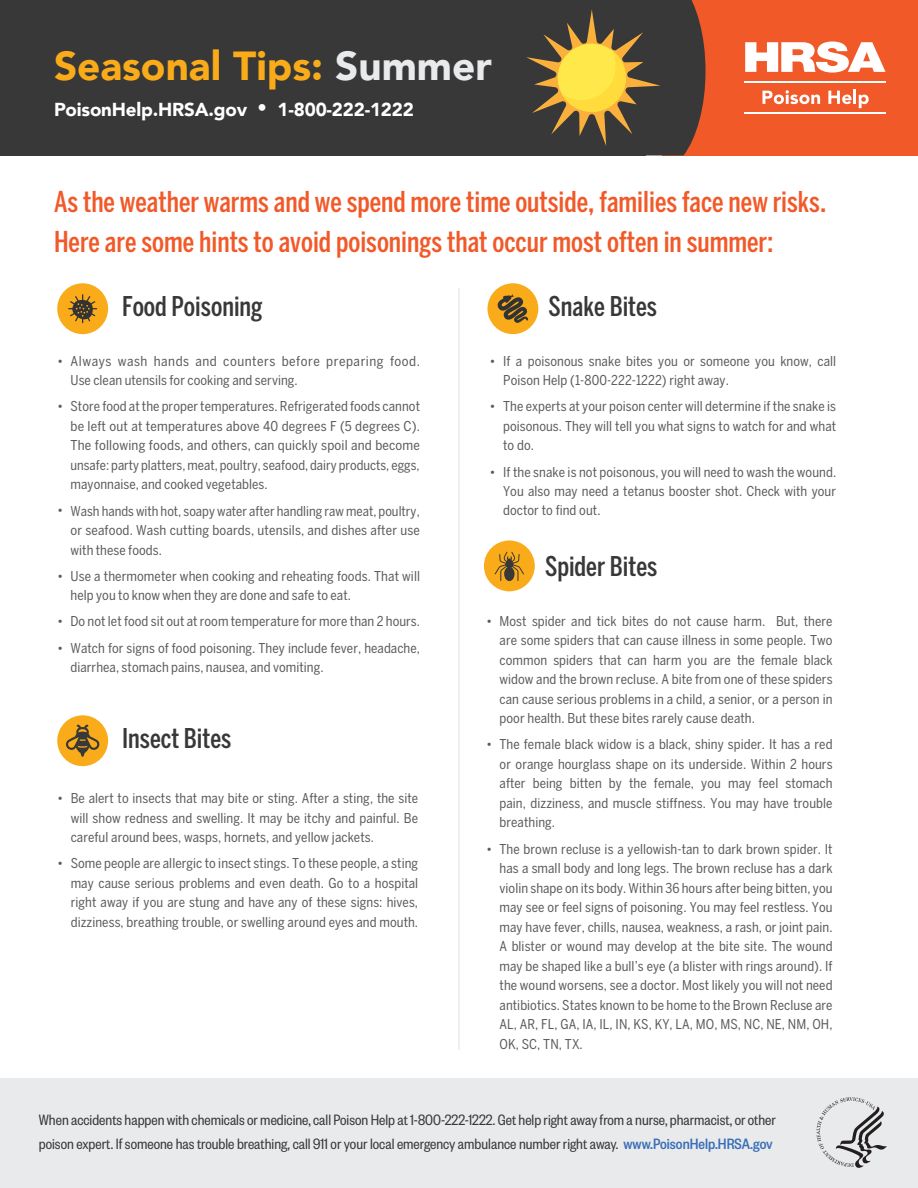
<style>
.page{position:relative;width:918px;height:1188px;background:#fff}
.page>*{position:absolute;margin:0;border:0;box-sizing:border-box;transform-origin:0 0}
.t1{font:900 40.5px "Avenir";color:#faab1a}
.t2{font:500 extra-condensed 28.5px "Benton Sans";color:#f15929}
.t3{font:500 extra-condensed 27px "Benton Sans";color:#373837}
.t4{font:900 18.75px "Avenir";letter-spacing:-.01em;color:#fff}
.t5{font:16.5px/24px "Founders Grotesk Cond";color:#373837}
.t6{font:condensed 13.5px/19.5px "Benton Sans";letter-spacing:.005em;color:#5a5b5c;text-align:justify}
.t7{font:condensed 13.5px/19.5px "Benton Sans";letter-spacing:.04em;color:#5a5b5c}
.s1{color:#e9eaeb}
.s2{font-weight:500;color:#396eb7}
</style>
<div class="page">
<div style="left:488px;top:283px;width:50px;height:51px;background:#faab1a;border-radius:50%"></div>
<svg style="left:498px;top:294px;width:30px;height:29px"></svg>
<div style="left:484px;top:540px;width:51px;height:51px;background:#faab1a;border-radius:50%"></div>
<svg style="left:495px;top:552px;width:29px;height:29px"></svg>
<div style="left:662px;top:0;width:256px;height:156px;background:#f15929"></div>
<div style="left:0;top:0;width:646px;height:156px;background:#373837"></div>
<svg style="left:646px;top:0;width:60px;height:156px;background:#4f3c35"></svg>
<hr style="left:745px;top:81px;width:141px;height:2px;background:#fff">
<hr style="left:745px;top:112px;width:141px;height:2px;background:#fff">
<svg style="left:762px;top:90px;width:58px;height:14px"></svg>
<svg style="left:828px;top:91px;width:24px;height:13px"></svg>
<hr style="left:853px;top:90px;width:3px;height:14px;background:#fff">
<svg style="left:859px;top:95px;width:10px;height:13px"></svg>
<svg style="left:745px;top:42px;width:141px;height:31px"></svg>
<hr style="left:458px;top:288px;width:2px;height:762px;background:#e9eaeb">
<div style="left:0;top:1079px;width:918px;height:109px;background:#e9eaeb"></div>
<svg style="left:816px;top:1097px;width:71px;height:71px"></svg>
<div style="left:57px;top:715px;width:51px;height:51px;background:#faab1a;border-radius:50%"></div>
<svg style="left:66px;top:725px;width:33px;height:32px"></svg>
<div style="left:57px;top:283px;width:51px;height:51px;background:#faab1a;border-radius:50%"></div>
<svg style="left:68px;top:294px;width:29px;height:29px"></svg>
<svg style="left:526px;top:9px;width:134px;height:137px"></svg>
<h1 class="t1" style="left:54px;top:31px;width:439px">Seasonal Tips: <span class="s1">Summer</span></h1>
<p class="t4" style="left:54px;top:93px;width:215px">PoisonHelp.HRSA.gov •</p>
<p class="t4" style="left:278px;top:93px;width:138px">1-800-222-1222</p>
<p class="t2" style="left:54px;top:185px;width:774px">As the weather warms and we spend more time outside, families face new risks.</p>
<p class="t2" style="left:54px;top:225px;width:721px">Here are some hints to avoid poisonings that occur most often in summer:</p>
<h2 class="t3" style="left:122px;top:291px;width:142px">Food Poisoning</h2>
<p class="t7" style="left:70px;top:351px;width:351px;text-indent:-14px">• Always wash hands and counters before preparing food.<br>Use clean utensils for cooking and serving.</p>
<p class="t6" style="left:70px;top:396px;width:351px;text-indent:-14px">• Store food at the proper temperatures. Refrigerated foods cannot be left out at temperatures above 40 degrees F (5 degrees C).<br>The following foods, and others, can quickly spoil and become unsafe: party platters, meat, poultry, seafood, dairy products, eggs, mayonnaise, and cooked vegetables.</p>
<p class="t6" style="left:70px;top:501px;width:351px;text-indent:-14px">• Wash hands with hot, soapy water after handling raw meat, poultry, or seafood. Wash cutting boards, utensils, and dishes after use with these foods.</p>
<p class="t6" style="left:70px;top:566px;width:351px;text-indent:-14px">• Use a thermometer when cooking and reheating foods. That will help you to know when they are done and safe to eat.</p>
<p class="t6" style="left:57px;top:612px;width:365px">• Do not let food sit out at room temperature for more than 2 hours.</p>
<p class="t6" style="left:70px;top:638px;width:351px;text-indent:-14px">• Watch for signs of food poisoning. They include fever, headache, diarrhea, stomach pains, nausea, and vomiting.</p>
<h2 class="t3" style="left:122px;top:722px;width:111px">Insect Bites</h2>
<p class="t6" style="left:71px;top:788px;width:349px;text-indent:-14px">• Be alert to insects that may bite or sting. After a sting, the site will show redness and swelling. It may be itchy and painful. Be careful around bees, wasps, hornets, and yellow jackets.</p>
<p class="t6" style="left:71px;top:854px;width:349px;text-indent:-14px">• Some people are allergic to insect stings. To these people, a sting may cause serious problems and even death. Go to a hospital right away if you are stung and have any of these signs: hives, dizziness, breathing trouble, or swelling around eyes and mouth.</p>
<h2 class="t3" style="left:549px;top:291px;width:110px">Snake Bites</h2>
<p class="t6" style="left:503px;top:351px;width:335px;text-indent:-14px">• If a poisonous snake bites you or someone you know, call<br>Poison Help (1-800-222-1222) right away.</p>
<p class="t6" style="left:503px;top:397px;width:335px;text-indent:-14px">• The experts at your poison center will determine if the snake is poisonous. They will tell you what signs to watch for and what to do.</p>
<p class="t6" style="left:503px;top:462px;width:335px;text-indent:-14px">• If the snake is not poisonous, you will need to wash the wound.<br>You also may need a tetanus booster shot. Check with your doctor to find out.</p>
<h2 class="t3" style="left:545px;top:551px;width:114px">Spider Bites</h2>
<p class="t6" style="left:500px;top:611px;width:335px;text-indent:-14px">• Most spider and tick bites do not cause harm. But, there are some spiders that can cause illness in some people. Two common spiders that can harm you are the female black widow and the brown recluse. A bite from one of these spiders can cause serious problems in a child, a senior, or a person in poor health. But these bites rarely cause death.</p>
<p class="t6" style="left:500px;top:735px;width:335px;text-indent:-14px">• The female black widow is a black, shiny spider. It has a red or orange hourglass shape on its underside. Within 2 hours after being bitten by the female, you may feel stomach pain, dizziness, and muscle stiffness. You may have trouble breathing.</p>
<p class="t6" style="left:500px;top:839px;width:335px;text-indent:-14px">• The brown recluse is a yellowish-tan to dark brown spider. It has a small body and long legs. The brown recluse has a dark violin shape on its body. Within 36 hours after being bitten, you may see or feel signs of poisoning. You may feel restless. You may have fever, chills, nausea, weakness, a rash, or joint pain.<br>A blister or wound may develop at the bite site. The wound may be shaped like a bull’s eye (a blister with rings around). If the wound worsens, see a doctor. Most likely you will not need antibiotics. States known to be home to the Brown Recluse are AL, AR, FL, GA, IA, IL, IN, KS, KY, LA, MO, MS, NC, NE, NM, OH, OK, SC, TN, TX.</p>
<p class="t5" style="left:39px;top:1107px;width:739px">When accidents happen with chemicals or medicine, call Poison Help at 1-800-222-1222. Get help right away from a nurse, pharmacist, or other poison expert. If someone has trouble breathing, call 911 or your local emergency ambulance number right away. <span class="s2">www.PoisonHelp.HRSA.gov</span></p>
</div>
